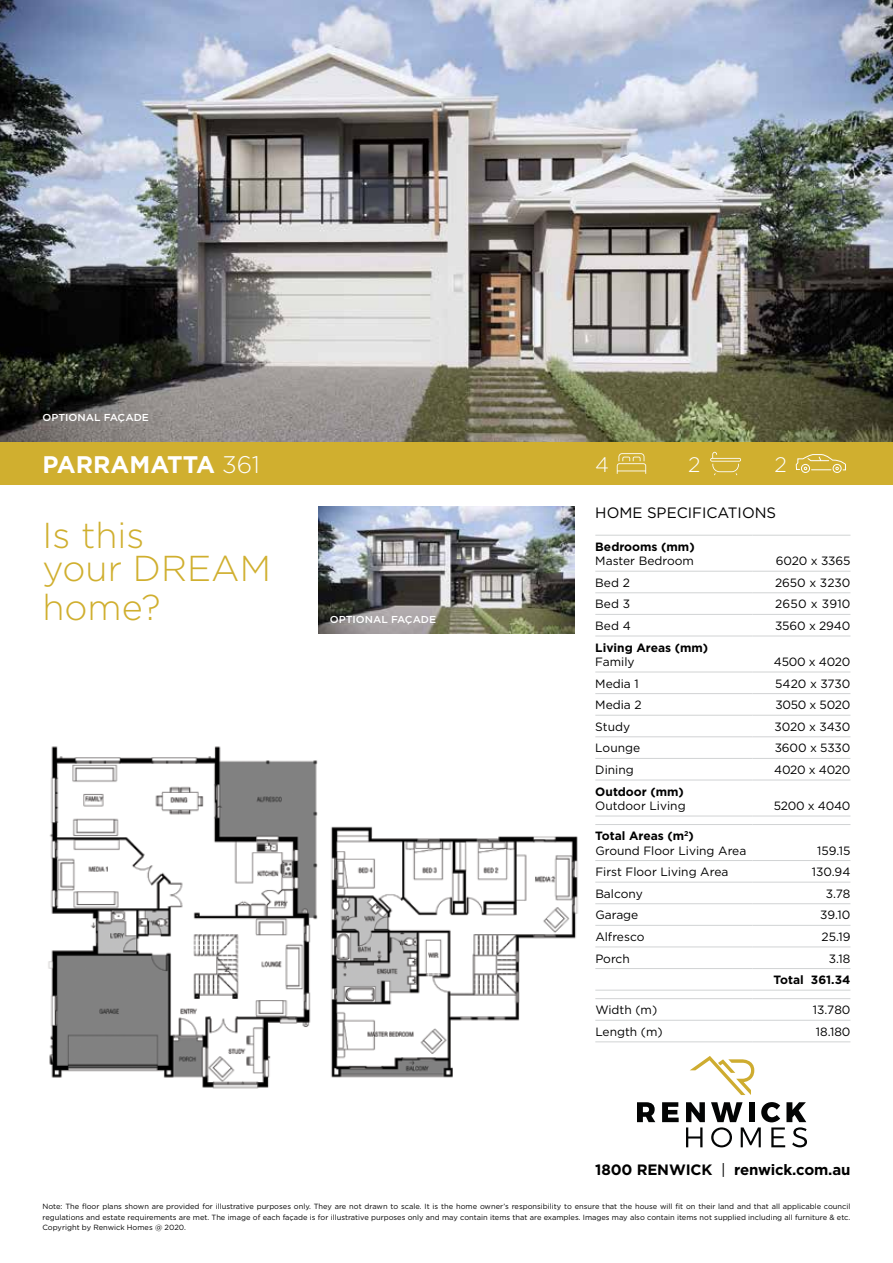
<style>
.page{position:relative;width:893px;height:1263px;background:#fff}
.page>*{position:absolute;margin:0;border:0;box-sizing:border-box;transform-origin:0 0}
.t1{font:300 36px/33px "Gotham";color:#d0af2f}
.t2{font:700 24px "Gotham";color:#fff}
.t3{font:300 21px "Gotham";color:#fff}
.t4{font:700 15px "Gotham";letter-spacing:-.01em;color:#000}
.t5{font:15px "Gotham";color:#000}
.t6{font:12px/14.4px "Gotham";color:#000}
.t7{font:700 12px "Gotham";color:#000}
.t8{font:12px "Gotham";letter-spacing:-.02em;color:#000}
.t9{font:12px "Gotham";letter-spacing:.02em;color:#000}
.t10{font:500 10.05px "Gotham";color:#fff;scale:1.04 1}
.t11{font:7.5px/10.5px "Gotham";color:#000;text-align:justify}
.s1{font-weight:300}
.s2{font-weight:700}
.s3{font-weight:400}
</style>
<div class="page">
<img style="left:0;top:0;width:893px;height:442px">
<img style="left:48px;top:746px;width:530px;height:343px">
<div style="left:0;top:442px;width:893px;height:43px;background:#d0af2f"></div>
<hr style="left:595px;top:535px;width:158px;height:1px;background:#d1d3d4">
<hr style="left:753px;top:535px;width:97px;height:1px;background:#d1d3d4">
<hr style="left:595px;top:571px;width:158px;height:1px;background:#d1d3d4">
<hr style="left:753px;top:571px;width:97px;height:1px;background:#d1d3d4">
<hr style="left:595px;top:592px;width:158px;height:1px;background:#d1d3d4">
<hr style="left:753px;top:592px;width:97px;height:1px;background:#d1d3d4">
<hr style="left:595px;top:614px;width:158px;height:1px;background:#d1d3d4">
<hr style="left:753px;top:614px;width:97px;height:1px;background:#d1d3d4">
<hr style="left:595px;top:636px;width:158px;height:1px;background:#d1d3d4">
<hr style="left:753px;top:636px;width:97px;height:1px;background:#d1d3d4">
<hr style="left:595px;top:672px;width:158px;height:1px;background:#d1d3d4">
<hr style="left:753px;top:672px;width:97px;height:1px;background:#d1d3d4">
<hr style="left:595px;top:693px;width:158px;height:1px;background:#d1d3d4">
<hr style="left:753px;top:693px;width:97px;height:1px;background:#d1d3d4">
<hr style="left:595px;top:715px;width:158px;height:1px;background:#d1d3d4">
<hr style="left:753px;top:715px;width:97px;height:1px;background:#d1d3d4">
<hr style="left:595px;top:736px;width:158px;height:1px;background:#d1d3d4">
<hr style="left:753px;top:736px;width:97px;height:1px;background:#d1d3d4">
<hr style="left:595px;top:758px;width:158px;height:1px;background:#d1d3d4">
<hr style="left:753px;top:758px;width:97px;height:1px;background:#d1d3d4">
<hr style="left:595px;top:780px;width:158px;height:1px;background:#d1d3d4">
<hr style="left:753px;top:780px;width:97px;height:1px;background:#d1d3d4">
<hr style="left:595px;top:816px;width:158px;height:1px;background:#d1d3d4">
<hr style="left:753px;top:816px;width:97px;height:1px;background:#d1d3d4">
<hr style="left:595px;top:824px;width:158px;height:1px;background:#d1d3d4">
<hr style="left:753px;top:824px;width:97px;height:1px;background:#d1d3d4">
<hr style="left:595px;top:860px;width:158px;height:1px;background:#d1d3d4">
<hr style="left:753px;top:860px;width:97px;height:1px;background:#d1d3d4">
<hr style="left:595px;top:882px;width:158px;height:1px;background:#d1d3d4">
<hr style="left:753px;top:882px;width:97px;height:1px;background:#d1d3d4">
<hr style="left:595px;top:903px;width:158px;height:1px;background:#d1d3d4">
<hr style="left:753px;top:903px;width:97px;height:1px;background:#d1d3d4">
<hr style="left:595px;top:925px;width:158px;height:1px;background:#d1d3d4">
<hr style="left:753px;top:925px;width:97px;height:1px;background:#d1d3d4">
<hr style="left:595px;top:946px;width:158px;height:1px;background:#d1d3d4">
<hr style="left:753px;top:946px;width:97px;height:1px;background:#d1d3d4">
<hr style="left:595px;top:968px;width:158px;height:1px;background:#d1d3d4">
<hr style="left:753px;top:968px;width:97px;height:1px;background:#d1d3d4">
<hr style="left:595px;top:990px;width:158px;height:1px;background:#d1d3d4">
<hr style="left:753px;top:990px;width:97px;height:1px;background:#d1d3d4">
<hr style="left:595px;top:998px;width:158px;height:1px;background:#d1d3d4">
<hr style="left:753px;top:998px;width:97px;height:1px;background:#d1d3d4">
<hr style="left:595px;top:1020px;width:158px;height:1px;background:#d1d3d4">
<hr style="left:753px;top:1020px;width:97px;height:1px;background:#d1d3d4">
<hr style="left:595px;top:1041px;width:158px;height:1px;background:#d1d3d4">
<hr style="left:753px;top:1041px;width:97px;height:1px;background:#d1d3d4">
<svg style="left:617px;top:453px;width:29px;height:21px"></svg>
<svg style="left:710px;top:452px;width:31px;height:23px"></svg>
<div style="left:833px;top:464px;width:9px;height:9px;border:1px solid #fff;border-radius:50%"></div>
<div style="left:801px;top:464px;width:9px;height:9px;border:1px solid #fff;border-radius:50%"></div>
<svg style="left:795px;top:454px;width:51px;height:17px"></svg>
<img style="left:319px;top:506px;width:255px;height:128px">
<svg style="left:690px;top:1056px;width:64px;height:39px"></svg>
<svg style="left:637px;top:1102px;width:18px;height:20px"></svg>
<svg style="left:662px;top:1102px;width:17px;height:20px"></svg>
<svg style="left:686px;top:1102px;width:19px;height:45px"></svg>
<svg style="left:711px;top:1102px;width:96px;height:45px"></svg>
<h3 class="t10" style="left:43px;top:411px;width:104px">OPTIONAL FAÇADE</h3>
<h2 class="t2" style="left:43px;top:449px;width:219px">PARRAMATTA <span class="s1">361</span></h2>
<h1 class="t1" style="left:43px;top:518px;width:230px">Is this<br>your DREAM</h1>
<h1 class="t1" style="left:43px;top:590px;width:120px">home?</h1>
<h3 class="t10" style="left:330px;top:613px;width:104px">OPTIONAL FAÇADE</h3>
<h3 class="t3" style="left:595px;top:451px;width:15px">4</h3>
<h3 class="t3" style="left:688px;top:451px;width:14px">2</h3>
<h3 class="t3" style="left:774px;top:451px;width:14px">2</h3>
<h3 class="t5" style="left:595px;top:503px;width:182px">HOME SPECIFICATIONS</h3>
<h3 class="t7" style="left:595px;top:539px;width:101px">Bedrooms (mm)</h3>
<h3 class="t6" style="left:595px;top:553px;width:100px">Master Bedroom</h3>
<h3 class="t6" style="left:776px;top:553px;width:76px">6020 x 3365</h3>
<h3 class="t6" style="left:595px;top:575px;width:36px">Bed 2</h3>
<h3 class="t6" style="left:775px;top:575px;width:77px">2650 x 3230</h3>
<h3 class="t6" style="left:595px;top:597px;width:36px">Bed 3</h3>
<h3 class="t9" style="left:775px;top:596px;width:77px">2650 x 3910</h3>
<h3 class="t6" style="left:595px;top:618px;width:37px">Bed 4</h3>
<h3 class="t6" style="left:775px;top:618px;width:77px">3560 x 2940</h3>
<h3 class="t7" style="left:595px;top:639px;width:114px">Living Areas (mm)</h3>
<h3 class="t6" style="left:595px;top:654px;width:41px">Family</h3>
<h3 class="t8" style="left:774px;top:654px;width:78px">4500 x 4020</h3>
<h3 class="t6" style="left:595px;top:676px;width:45px">Media 1</h3>
<h3 class="t6" style="left:775px;top:676px;width:77px">5420 x 3730</h3>
<h3 class="t6" style="left:595px;top:697px;width:48px">Media 2</h3>
<h3 class="t8" style="left:775px;top:697px;width:77px">3050 x 5020</h3>
<h3 class="t6" style="left:595px;top:719px;width:36px">Study</h3>
<h3 class="t6" style="left:775px;top:719px;width:77px">3020 x 3430</h3>
<h3 class="t6" style="left:595px;top:741px;width:46px">Lounge</h3>
<h3 class="t6" style="left:775px;top:741px;width:77px">3600 x 5330</h3>
<h3 class="t6" style="left:595px;top:762px;width:40px">Dining</h3>
<h3 class="t8" style="left:774px;top:762px;width:78px">4020 x 4020</h3>
<h3 class="t7" style="left:595px;top:783px;width:90px">Outdoor (mm)</h3>
<h3 class="t6" style="left:595px;top:798px;width:92px">Outdoor Living</h3>
<h3 class="t8" style="left:774px;top:798px;width:78px">5200 x 4040</h3>
<h3 class="t6" style="left:595px;top:828px;width:152px"><span class="s2">Total Areas (m</span><sup>2</sup><span class="s2">)<br></span>Ground Floor Living Area</h3>
<h3 class="t6" style="left:817px;top:843px;width:35px">159.15</h3>
<h3 class="t6" style="left:595px;top:864px;width:135px">First Floor Living Area</h3>
<h3 class="t6" style="left:812px;top:864px;width:40px">130.94</h3>
<h3 class="t6" style="left:595px;top:886px;width:49px">Balcony</h3>
<h3 class="t6" style="left:826px;top:886px;width:26px">3.78</h3>
<h3 class="t6" style="left:595px;top:908px;width:45px">Garage</h3>
<h3 class="t6" style="left:820px;top:908px;width:32px">39.10</h3>
<h3 class="t6" style="left:595px;top:929px;width:51px">Alfresco</h3>
<h3 class="t6" style="left:821px;top:929px;width:30px">25.19</h3>
<h3 class="t6" style="left:595px;top:951px;width:36px">Porch</h3>
<h3 class="t6" style="left:829px;top:951px;width:23px">3.18</h3>
<h3 class="t7" style="left:774px;top:972px;width:78px">Total 361.34</h3>
<h3 class="t6" style="left:595px;top:1002px;width:63px">Width (m)</h3>
<h3 class="t6" style="left:813px;top:1002px;width:39px">13.780</h3>
<h3 class="t6" style="left:595px;top:1024px;width:69px">Length (m)</h3>
<h3 class="t6" style="left:816px;top:1024px;width:36px">18.180</h3>
<h3 class="t4" style="left:595px;top:1160px;width:257px">1800 RENWICK <span class="s3">|</span> renwick.com.au</h3>
<p class="t11" style="left:43px;top:1201px;width:809px">Note: The floor plans shown are provided for illustrative purposes only. They are not drawn to scale. It is the home owner’s responsibility to ensure that the house will fit on their land and that all applicable council regulations and estate requirements are met. The image of each façade is for illustrative purposes only and may contain items that are examples. Images may also contain items not supplied including all furniture &amp; etc.<br>Copyright by Renwick Homes @ 2020.</p>
</div>
